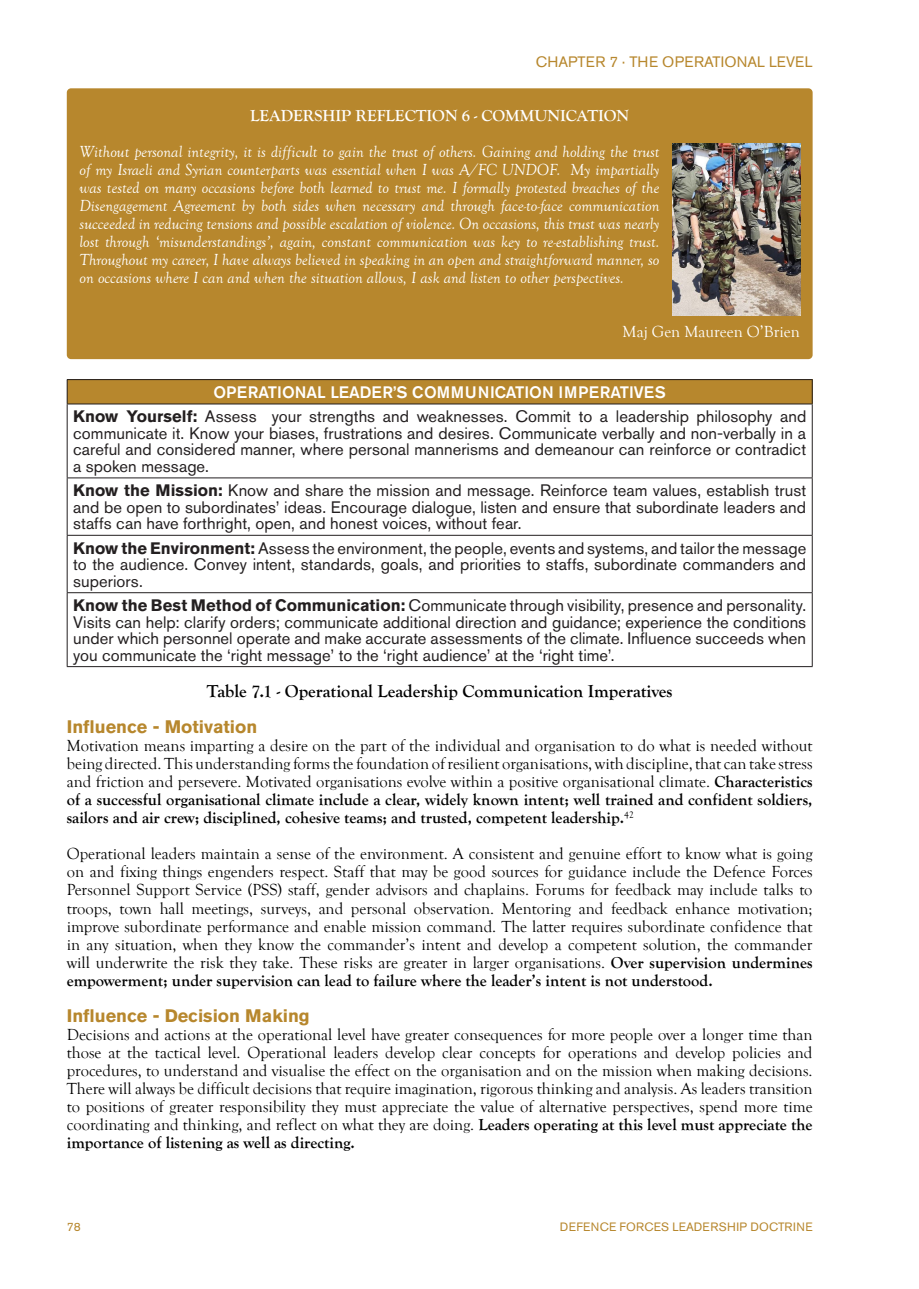
<style>
.page{position:relative;width:919px;height:1289px;background:#fff}
.page>*{position:absolute;margin:0;border:0;box-sizing:border-box;transform-origin:0 0}
.Main_Body_Text{font:700 18px "Goudy Old Style T";color:#000}
.Sub_Paragraph_Headin{font:700 18px "Akzidenz Grotesk BE";color:#b7872d}
.Main_Body_Text-2{font:16.5px/18px "Goudy Old Style T";color:#000;text-align:justify}
.Table_Main_Body_Text{font:16.5px/16.5px "Akzidenz Grotesk BE";letter-spacing:.005em;color:#231f20;text-align:justify}
.Gold_Fox_Format_Ital{font:italic 16.5px/18px "Goudy Old Style T";color:#fff;text-align:justify}
.t1{font:500 16.5px "Akzidenz Grotesk BE";color:#fff}
.Gold_Fox_Format_Ital-2{font:700 16.5px "Goudy Old Style T";color:#fff}
.Gold_Fox_Format_Main{font:16.5px "Goudy Old Style T";color:#fff}
.t2{font:15px "Akzidenz Grotesk BE";color:#b7872d}
.t3{font:12px "Akzidenz Grotesk BE";letter-spacing:.02em;color:#b7872d}
.s1{font-weight:700}
</style>
<div class="page">
<div style="left:67px;top:88px;width:745px;height:271px;background:#b7872d;border-radius:4px"></div>
<div style="left:67px;top:379px;width:745px;height:25px;background:#b7872d"></div>
<hr style="left:67px;top:379px;width:745px;height:1px;background:#231f20">
<svg style="left:67px;top:380px;width:1px;height:23px"></svg>
<svg style="left:811px;top:380px;width:1px;height:23px"></svg>
<hr style="left:67px;top:403px;width:745px;height:1px;background:#231f20">
<hr style="left:67px;top:404px;width:1px;height:73px;background:#231f20">
<hr style="left:811px;top:404px;width:1px;height:73px;background:#231f20">
<hr style="left:67px;top:477px;width:745px;height:1px;background:#231f20">
<hr style="left:67px;top:478px;width:1px;height:57px;background:#231f20">
<hr style="left:811px;top:478px;width:1px;height:57px;background:#231f20">
<hr style="left:67px;top:535px;width:745px;height:1px;background:#231f20">
<hr style="left:67px;top:535px;width:1px;height:57px;background:#231f20">
<hr style="left:811px;top:535px;width:1px;height:57px;background:#231f20">
<hr style="left:67px;top:592px;width:745px;height:1px;background:#231f20">
<hr style="left:67px;top:593px;width:1px;height:73px;background:#231f20">
<hr style="left:811px;top:593px;width:1px;height:73px;background:#231f20">
<hr style="left:67px;top:666px;width:745px;height:1px;background:#231f20">
<img style="left:672px;top:143px;width:128px;height:172px">
<p class="t2" style="left:535px;top:53px;width:23px">Chapter</p>
<p class="t2" style="left:609px;top:53px;width:205px">7 · THE OPERATIONAL LEVEL</p>
<p class="Gold_Fox_Format_Ital-2" style="left:250px;top:106px;width:380px">LEADERSHIP REFLECTION 6 - COMMUNICATION</p>
<p class="Gold_Fox_Format_Ital" style="left:80px;top:143px;width:581px">Without personal integrity, it is difficult to gain the trust of others. Gaining and holding the trust of my Israeli and Syrian counterparts was essential when I was A/FC UNDOF. My impartially was tested on many occasions before both learned to trust me. I formally protested breaches of the Disengagement Agreement by both sides when necessary and through face-to-face communication succeeded in reducing tensions and possible escalation of violence. On occasions, this trust was nearly lost through ‘misunderstandings’, again, constant communication was key to re-establishing trust.<br>Throughout my career, I have always believed in speaking in an open and straightforward manner, so on occasions where I can and when the situation allows, I ask and listen to other perspectives.</p>
<p class="Gold_Fox_Format_Main" style="left:622px;top:323px;width:179px">Maj Gen Maureen O’Brien</p>
<p class="t1" style="left:213px;top:382px;width:454px">OPERATIONAL LEADER’S COMMUNICATION IMPERATIVES</p>
<p class="Table_Main_Body_Text" style="left:73px;top:408px;width:734px"><span class="s1">Know Yourself:</span> Assess your strengths and weaknesses. Commit to a leadership philosophy and communicate it. Know your biases, frustrations and desires. Communicate verbally and non-verbally in a careful and considered manner, where personal mannerisms and demeanour can reinforce or contradict a spoken message.</p>
<p class="Table_Main_Body_Text" style="left:73px;top:482px;width:734px"><span class="s1">Know the Mission:</span> Know and share the mission and message. Reinforce team values, establish trust and be open to subordinates’ ideas. Encourage dialogue, listen and ensure that subordinate leaders and staffs can have forthright, open, and honest voices, without fear.</p>
<p class="Table_Main_Body_Text" style="left:73px;top:539px;width:734px"><span class="s1">Know the Environment:</span> Assess the environment, the people, events and systems, and tailor the message to the audience. Convey intent, standards, goals, and priorities to staffs, subordinate commanders and superiors.</p>
<p class="Table_Main_Body_Text" style="left:73px;top:597px;width:734px"><span class="s1">Know the Best Method of Communication:</span> Communicate through visibility, presence and personality.<br>Visits can help: clarify orders; communicate additional direction and guidance; experience the conditions under which personnel operate and make accurate assessments of the climate. Influence succeeds when you communicate the ‘right message’ to the ‘right audience’ at the ‘right time’.</p>
<p class="Main_Body_Text" style="left:207px;top:681px;width:467px">Table 7.1 - Operational Leadership Communication Imperatives</p>
<p class="Sub_Paragraph_Headin" style="left:67px;top:716px;width:192px">Influence - Motivation</p>
<p class="Main_Body_Text-2" style="left:67px;top:737px;width:747px">Motivation means imparting a desire on the part of the individual and organisation to do what is needed without being directed. This understanding forms the foundation of resilient organisations, with discipline, that can take stress and friction and persevere. Motivated organisations evolve within a positive organisational climate. <span class="s1">Characteristics of a successful organisational climate include a clear, widely known intent; well trained and confident soldiers, sailors and air crew; disciplined, cohesive teams; and trusted, competent leadership.</span><sup>42</sup></p>
<p class="Main_Body_Text-2" style="left:67px;top:845px;width:747px">Operational leaders maintain a sense of the environment. A consistent and genuine effort to know what is going on and fixing things engenders respect. Staff that may be good sources for guidance include the Defence Forces Personnel Support Service (PSS) staff, gender advisors and chaplains. Forums for feedback may include talks to troops, town hall meetings, surveys, and personal observation. Mentoring and feedback enhance motivation; improve subordinate performance and enable mission command. The latter requires subordinate confidence that in any situation, when they know the commander’s intent and develop a competent solution, the commander will underwrite the risk they take. These risks are greater in larger organisations. <span class="s1">Over supervision undermines empowerment; under supervision can lead to failure where the leader’s intent is not understood.</span></p>
<p class="Sub_Paragraph_Headin" style="left:67px;top:1004px;width:244px">Influence - Decision Making</p>
<p class="Main_Body_Text-2" style="left:67px;top:1025px;width:747px">Decisions and actions at the operational level have greater consequences for more people over a longer time than those at the tactical level. Operational leaders develop clear concepts for operations and develop policies and procedures, to understand and visualise the effect on the organisation and on the mission when making decisions.<br>There will always be difficult decisions that require imagination, rigorous thinking and analysis. As leaders transition to positions of greater responsibility they must appreciate the value of alternative perspectives, spend more time coordinating and thinking, and reflect on what they are doing. <span class="s1">Leaders operating at this level must appreciate the importance of listening as well as directing.</span></p>
<p class="t3" style="left:67px;top:1219px;width:15px">78</p>
<p class="t3" style="left:560px;top:1219px;width:254px">DEFENCE FORCES LEADERSHIP DOCTRINE</p>
</div>
